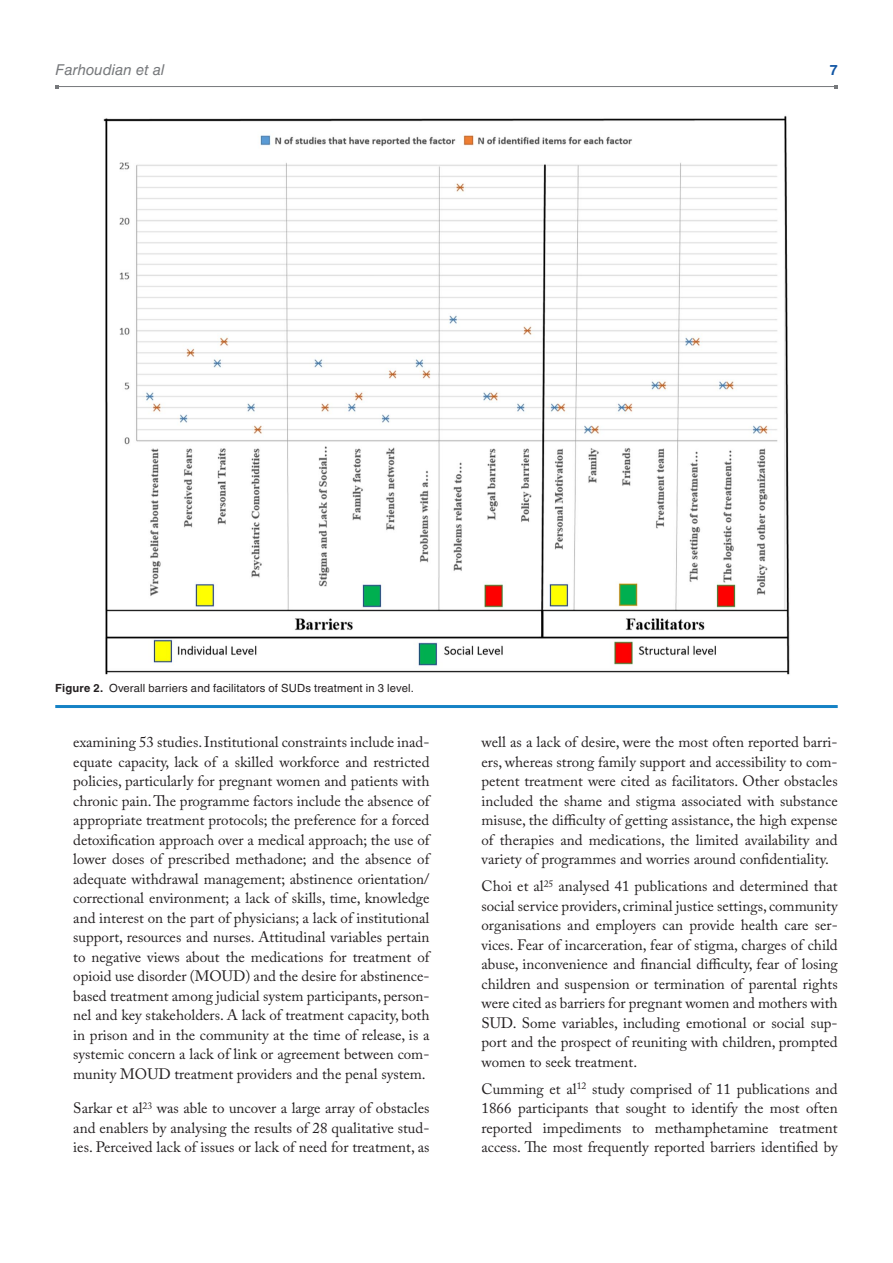
<style>
.page{position:relative;width:893px;height:1263px;background:#fff}
.page>*{position:absolute;margin:0;border:0;box-sizing:border-box;transform-origin:0 0}
.t1{font:15px/19.5px "Adobe Caslon Pro";color:#231f20;text-align:justify}
.t2{font:italic 15px "Helvetica LT Std";color:#76787b}
.t3{font:700 14.25px "Helvetica LT Std";color:#1055a4}
.t4{font:11.25px "Helvetica LT Std";letter-spacing:.015em;color:#231f20}
.s1{font-weight:700}
</style>
<div class="page">
<hr style="left:57px;top:86px;width:779px;height:1px;background:#76787b">
<hr style="left:55px;top:705px;width:783px;height:3px;background:#1582c5">
<img style="left:103px;top:115px;width:687px;height:560px">
<p class="t2" style="left:55px;top:61px;width:111px">Farhoudian et al</p>
<p class="t3" style="left:830px;top:61px;width:9px">7</p>
<p class="t4" style="left:55px;top:682px;width:360px"><span class="s1">Figure 2.</span> Overall barriers and facilitators of SUDs treatment in 3 level.</p>
<p class="t1" style="left:73px;top:732px;width:358px">examining 53 studies. Institutional constraints include inad&shy;equate capacity, lack of a skilled workforce and restricted policies, particularly for pregnant women and patients with chronic pain. The programme factors include the absence of appropriate treatment protocols; the preference for a forced detoxification approach over a medical approach; the use of lower doses of prescribed methadone; and the absence of adequate withdrawal management; abstinence orientation/ correctional environment; a lack of skills, time, knowledge and interest on the part of physicians; a lack of institutional support, resources and nurses. Attitudinal variables pertain to negative views about the medications for treatment of opioid use disorder (MOUD) and the desire for abstinence&shy;based treatment among judicial system participants, person&shy;nel and key stakeholders. A lack of treatment capacity, both in prison and in the community at the time of release, is a systemic concern a lack of link or agreement between com&shy;munity MOUD treatment providers and the penal system.</p>
<p class="t1" style="left:73px;top:1098px;width:358px">Sarkar et al<sup>23</sup> was able to uncover a large array of obstacles and enablers by analysing the results of 28 qualitative stud&shy;ies. Perceived lack of issues or lack of need for treatment, as</p>
<p class="t1" style="left:481px;top:732px;width:358px">well as a lack of desire, were the most often reported barri&shy;ers, whereas strong family support and accessibility to com&shy;petent treatment were cited as facilitators. Other obstacles included the shame and stigma associated with substance misuse, the difficulty of getting assistance, the high expense of therapies and medications, the limited availability and variety of programmes and worries around confidentiality.</p>
<p class="t1" style="left:481px;top:876px;width:358px">Choi et al<sup>25</sup> analysed 41 publications and determined that social service providers, criminal justice settings, community organisations and employers can provide health care ser&shy;vices. Fear of incarceration, fear of stigma, charges of child abuse, inconvenience and financial difficulty, fear of losing children and suspension or termination of parental rights were cited as barriers for pregnant women and mothers with SUD. Some variables, including emotional or social sup&shy;port and the prospect of reuniting with children, prompted women to seek treatment.</p>
<p class="t1" style="left:481px;top:1079px;width:358px">Cumming et al<sup>12</sup> study comprised of 11 publications and 1866 participants that sought to identify the most often reported impediments to methamphetamine treatment access. The most frequently reported barriers identified by</p>
</div>
